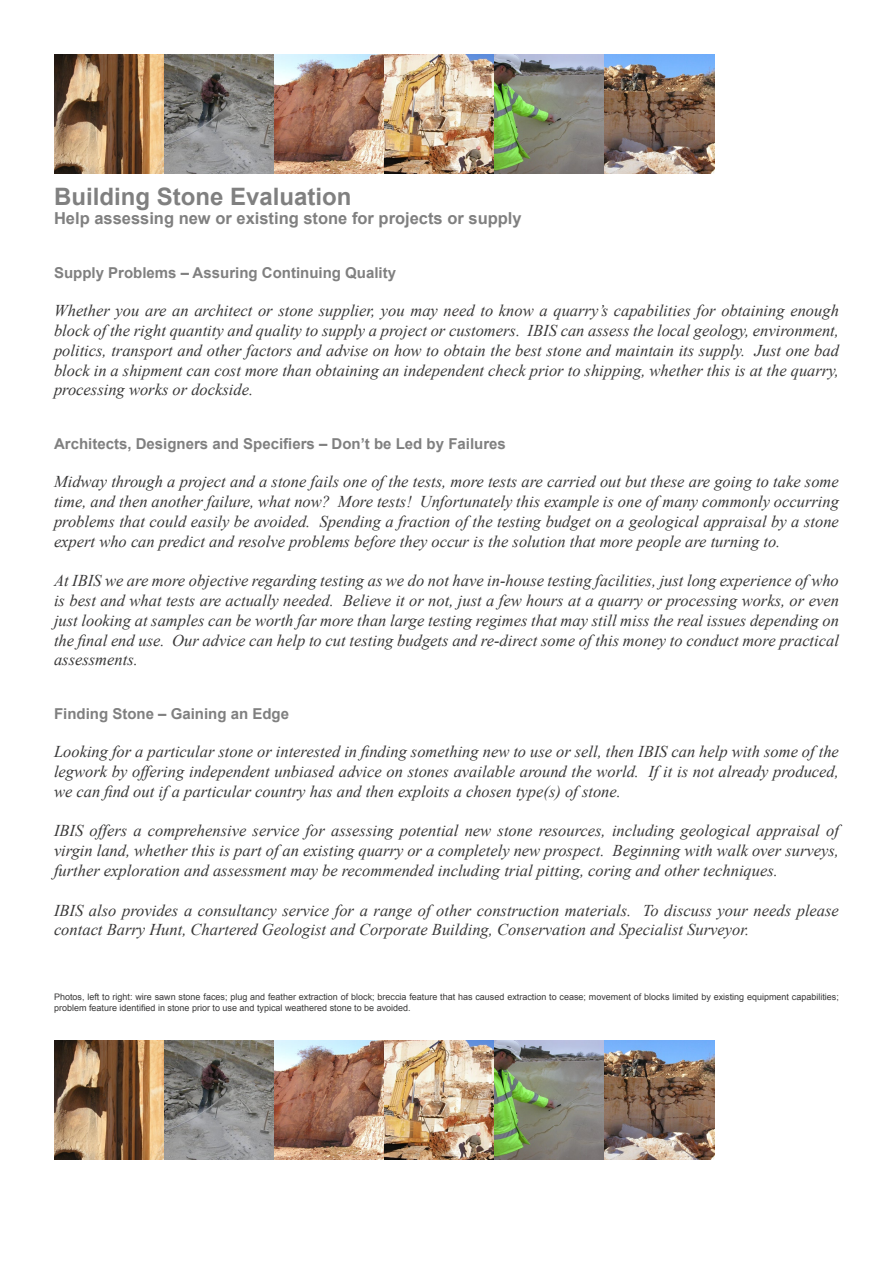
<style>
.page{position:relative;width:893px;height:1263px;background:#fff}
.page>*{position:absolute;margin:0;border:0;box-sizing:border-box;transform-origin:0 0}
.t1{font:700 24px "Arial";color:#808080}
.t2{font:italic 16.5px/19.8px "Times New Roman";color:#393838;text-align:justify}
.t3{font:700 16.5px "Arial";color:#808080}
.t4{font:700 15px "Arial";color:#808080}
.t5{font:9px/10.8px "Arial";color:#393838}
</style>
<div class="page">
<img style="left:54px;top:54px;width:660px;height:119px">
<img style="left:54px;top:1040px;width:660px;height:119px">
<p class="t1" style="left:54px;top:183px;width:299px">Building Stone Evaluation</p>
<p class="t3" style="left:54px;top:209px;width:469px">Help assessing new or existing stone for projects or supply</p>
<p class="t4" style="left:54px;top:265px;width:343px">Supply Problems – Assuring Continuing Quality</p>
<p class="t2" style="left:54px;top:301px;width:786px">Whether you are an architect or stone supplier, you may need to know a quarry’s capabilities for obtaining enough block of the right quantity and quality to supply a project or customers. IBIS can assess the local geology, environment, politics, transport and other factors and advise on how to obtain the best stone and maintain its supply. Just one bad block in a shipment can cost more than obtaining an independent check prior to shipping, whether this is at the quarry, processing works or dockside.</p>
<p class="t4" style="left:54px;top:436px;width:453px">Architects, Designers and Specifiers – Don’t be Led by Failures</p>
<p class="t2" style="left:54px;top:472px;width:786px">Midway through a project and a stone fails one of the tests, more tests are carried out but these are going to take some time, and then another failure, what now? More tests! Unfortunately this example is one of many commonly occurring problems that could easily be avoided. Spending a fraction of the testing budget on a geological appraisal by a stone expert who can predict and resolve problems before they occur is the solution that more people are turning to.</p>
<p class="t2" style="left:54px;top:571px;width:786px">At IBIS we are more objective regarding testing as we do not have in-house testing facilities, just long experience of who is best and what tests are actually needed. Believe it or not, just a few hours at a quarry or processing works, or even just looking at samples can be worth far more than large testing regimes that may still miss the real issues depending on the final end use. Our advice can help to cut testing budgets and re-direct some of this money to conduct more practical assessments.</p>
<p class="t4" style="left:54px;top:706px;width:237px">Finding Stone – Gaining an Edge</p>
<p class="t2" style="left:54px;top:742px;width:786px">Looking for a particular stone or interested in finding something new to use or sell, then IBIS can help with some of the legwork by offering independent unbiased advice on stones available around the world. If it is not already produced, we can find out if a particular country has and then exploits a chosen type(s) of stone.</p>
<p class="t2" style="left:54px;top:821px;width:786px">IBIS offers a comprehensive service for assessing potential new stone resources, including geological appraisal of virgin land, whether this is part of an existing quarry or a completely new prospect. Beginning with walk over surveys, further exploration and assessment may be recommended including trial pitting, coring and other techniques.</p>
<p class="t2" style="left:54px;top:900px;width:786px">IBIS also provides a consultancy service for a range of other construction materials. To discuss your needs please contact Barry Hunt, Chartered Geologist and Corporate Building, Conservation and Specialist Surveyor.</p>
<p class="t5" style="left:54px;top:992px;width:786px">Photos, left to right: wire sawn stone faces; plug and feather extraction of block; breccia feature that has caused extraction to cease; movement of blocks limited by existing equipment capabilities; problem feature identified in stone prior to use and typical weathered stone to be avoided.</p>
</div>
